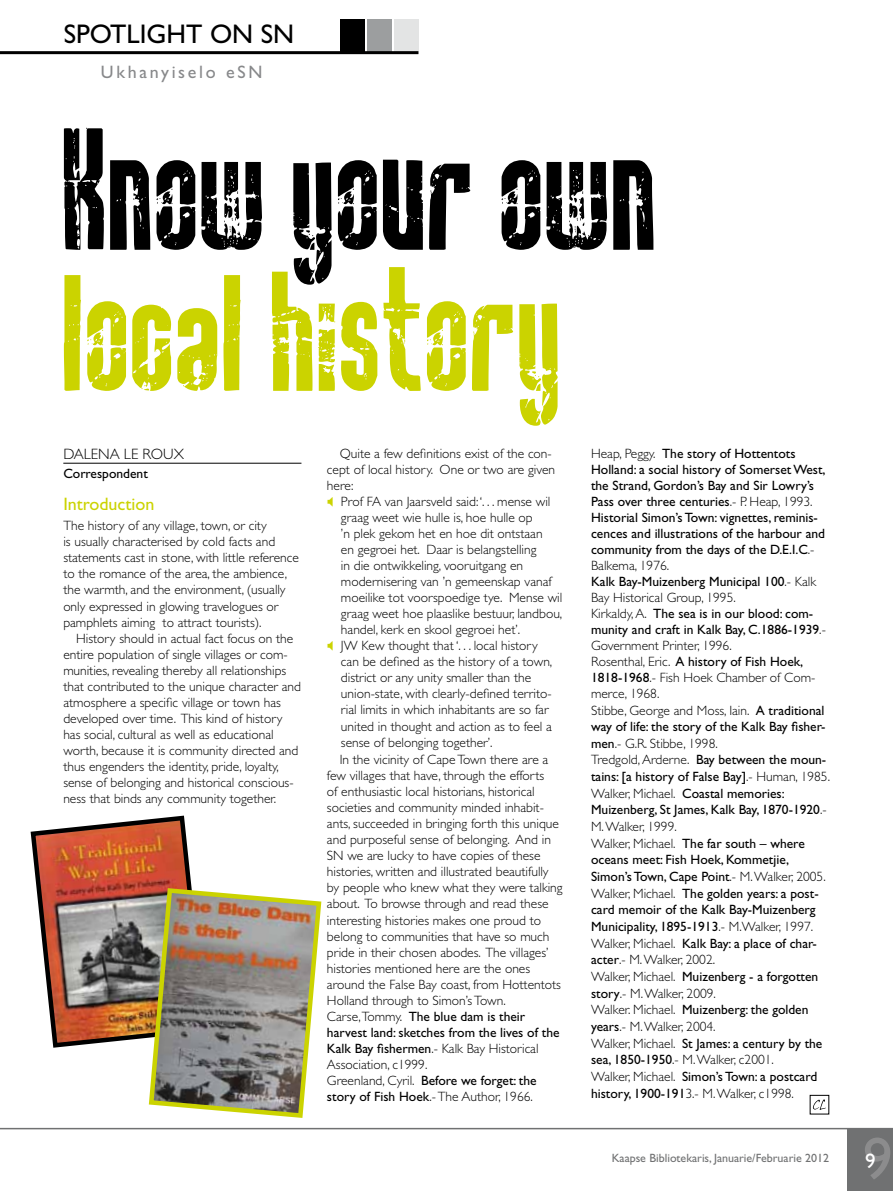
<style>
.page{position:relative;width:893px;height:1191px;background:#fff}
.page>*{position:absolute;margin:0;border:0;box-sizing:border-box;transform-origin:0 0}
.t1{font:60px "Gill Sans";color:#fff}
.t2{font:57px "Rockit";color:#cbd300}
.t3{font:57px "Rockit";color:#000}
.t4{font:27px "Gill Sans";color:#000}
.t5{font:21px "Gill Sans";color:#fff}
.t6{font:18px "Gill Sans";letter-spacing:.15em;color:#87888a}
.t7{font:18px "Gill Sans";color:#cbd300}
.t8{font:300 15px "Gill Sans";color:#000}
.t9{font:300 13.5px/16px "Gill Sans";color:#000}
.t10{font:13.5px/16.4px "Gill Sans";color:#000}
.t11{font:12px "Gill Sans";color:#707172}
.s1{font-weight:300}
.s2{font-weight:400}
</style>
<div class="page">
<div style="left:394px;top:19px;width:24px;height:35px;background:#e3e4e4"></div>
<div style="left:367px;top:19px;width:25px;height:35px;background:#9c9e9f"></div>
<div style="left:340px;top:19px;width:25px;height:35px;background:#000"></div>
<hr style="left:0;top:51px;width:418px;height:3px;background:#000">
<div style="left:847px;top:1129px;width:46px;height:62px;background:#707172"></div>
<hr style="left:0;top:1127px;width:893px;height:2px;background:#707172">
<hr style="left:63px;top:463px;width:238px;height:1px;background:#000">
<img style="left:33px;top:818px;width:289px;height:300px">
<svg style="left:813px;top:1099px;width:13px;height:11px"></svg>
<div style="left:810px;top:1095px;width:19px;height:19px;border:1px solid #000"></div>
<h3 class="t4" style="left:64px;top:19px;width:232px">spotlight on sn</h3>
<h3 class="t6" style="left:101px;top:62px;width:150px">Ukhanyiselo eSN</h3>
<h2 class="t3" style="left:63px;top:197px;width:597px">Know your own</h2>
<h2 class="t2" style="left:63px;top:338px;width:502px">local history</h2>
<p class="t8" style="left:63px;top:445px;width:122px">DALENA LE ROUX</p>
<p class="t10" style="left:63px;top:465px;width:86px">Correspondent</p>
<h3 class="t7" style="left:63px;top:493px;width:93px">Introduction</h3>
<p class="t9" style="left:63px;top:518px;width:237px">The history of any village, town, or city<br>is usually characterised by cold facts and statements cast in stone, with little reference to the romance of the area, the ambience, the warmth, and the environment, (usually only expressed in glowing travelogues or pamphlets aiming to attract tourists).</p>
<p class="t9" style="left:63px;top:630px;width:239px;text-indent:13px">History should in actual fact focus on the entire population of single villages or com&shy;munities, revealing thereby all relationships that contributed to the unique character and atmosphere a specific village or town has developed over time. This kind of history has social, cultural as well as educational worth, because it is community directed and thus engenders the identity, pride, loyalty, sense of belonging and historical conscious&shy;ness that binds any community together.</p>
<p class="t9" style="left:327px;top:445px;width:230px;text-indent:13px">Quite a few definitions exist of the con&shy;cept of local history. One or two are given here:</p>
<p class="t9" style="left:341px;top:493px;width:211px">Prof FA van Jaarsveld said: ‘. . . mense wil</p>
<p class="t9" style="left:341px;top:509px;width:193px">graag weet wie hulle is, hoe hulle op</p>
<p class="t9" style="left:341px;top:525px;width:203px">’n plek gekom het en hoe dit ontstaan</p>
<p class="t9" style="left:341px;top:541px;width:197px">en gegroei het. Daar is belangstelling</p>
<p class="t9" style="left:341px;top:557px;width:184px">in die ontwikkeling, vooruitgang en</p>
<p class="t9" style="left:341px;top:573px;width:212px">modernisering van ’n gemeenskap vanaf</p>
<p class="t9" style="left:341px;top:589px;width:223px">moeilike tot voorspoedige tye. Mense wil</p>
<p class="t9" style="left:341px;top:605px;width:223px">graag weet hoe plaaslike bestuur, landbou,</p>
<p class="t9" style="left:341px;top:622px;width:181px">handel, kerk en skool gegroei het’.</p>
<p class="t9" style="left:341px;top:638px;width:198px">JW Kew thought that ‘. . . local history</p>
<p class="t9" style="left:341px;top:654px;width:213px">can be defined as the history of a town,</p>
<p class="t9" style="left:341px;top:670px;width:192px">district or any unity smaller than the</p>
<p class="t9" style="left:341px;top:686px;width:212px">union-state, with clearly-defined territo-</p>
<p class="t9" style="left:341px;top:702px;width:209px">rial limits in which inhabitants are so far</p>
<p class="t9" style="left:341px;top:718px;width:212px">united in thought and action as to feel a</p>
<p class="t9" style="left:341px;top:735px;width:153px">sense of belonging together’.</p>
<p class="t9" style="left:340px;top:751px;width:210px">In the vicinity of Cape Town there are a</p>
<p class="t9" style="left:327px;top:767px;width:219px">few villages that have, through the efforts</p>
<p class="t9" style="left:327px;top:783px;width:209px">of enthusiastic local historians, historical</p>
<p class="t9" style="left:327px;top:799px;width:218px">societies and community minded inhabit-</p>
<p class="t9" style="left:327px;top:815px;width:234px">ants, succeeded in bringing forth this unique</p>
<p class="t9" style="left:327px;top:832px;width:226px">and purposeful sense of belonging. And in</p>
<p class="t9" style="left:327px;top:848px;width:215px">SN we are lucky to have copies of these</p>
<p class="t9" style="left:327px;top:864px;width:223px">histories, written and illustrated beautifully</p>
<p class="t9" style="left:327px;top:880px;width:237px">by people who knew what they were talking</p>
<p class="t9" style="left:327px;top:896px;width:223px">about. To browse through and read these</p>
<p class="t9" style="left:327px;top:912px;width:216px">interesting histories makes one proud to</p>
<p class="t9" style="left:327px;top:928px;width:224px">belong to communities that have so much</p>
<p class="t9" style="left:327px;top:944px;width:223px">pride in their chosen abodes. The villages’</p>
<p class="t9" style="left:327px;top:960px;width:205px">histories mentioned here are the ones</p>
<p class="t9" style="left:327px;top:976px;width:236px">around the False Bay coast, from Hottentots</p>
<p class="t9" style="left:327px;top:992px;width:180px">Holland through to Simon’s Town.</p>
<p class="t10" style="left:327px;top:1008px;width:200px"><span class="s1">Carse,Tommy.</span> The blue dam is their</p>
<p class="t10" style="left:327px;top:1024px;width:234px">harvest land: sketches from the lives of the</p>
<p class="t9" style="left:327px;top:1040px;width:213px"><span class="s2">Kalk Bay fishermen</span>.- Kalk Bay Historical</p>
<p class="t9" style="left:327px;top:1056px;width:102px">Association, c1999.</p>
<p class="t10" style="left:327px;top:1072px;width:211px"><span class="s1">Greenland, Cyril.</span> Before we forget: the</p>
<p class="t9" style="left:327px;top:1088px;width:207px"><span class="s2">story of Fish Hoek</span>.- The Author, 1966.</p>
<p class="t10" style="left:591px;top:445px;width:241px"><span class="s1">Heap, Peggy.</span> The story of Hottentots Holland: a social history of Somerset West, the Strand, Gordon’s Bay and Sir Lowry’s Pass over three centuries<span class="s1">.- P. Heap, 1993.<br></span>Historial Simon’s Town: vignettes, reminis&shy;cences and illustrations of the harbour and community from the days of the D.E.I.C<span class="s1">.- Balkema, 1976.<br></span>Kalk Bay-Muizenberg Municipal 100<span class="s1">.- Kalk Bay Historical Group, 1995.<br>Kirkaldy, A.</span> The sea is in our blood: com&shy;munity and craft in Kalk Bay, C.1886-1939<span class="s1">.- Government Printer, 1996.<br>Rosenthal, Eric.</span> A history of Fish Hoek, 1818-1968<span class="s1">.- Fish Hoek Chamber of Com&shy;merce, 1968.<br>Stibbe, George and Moss, Iain.</span> A traditional way of life: the story of the Kalk Bay fisher&shy;men<span class="s1">.- G.R. Stibbe, 1998.<br>Tredgold, Arderne.</span> Bay between the moun&shy;tains: [a history of False Bay]<span class="s1">.- Human, 1985.<br>Walker, Michael.</span> Coastal memories:<br>Muizenberg, St James, Kalk Bay, 1870-1920<span class="s1">.- M. Walker, 1999.<br>Walker, Michael.</span> The far south – where oceans meet: Fish Hoek, Kommetjie, Simon’s Town, Cape Point<span class="s1">.- M. Walker, 2005.<br>Walker, Michael.</span> The golden years: a post&shy;card memoir of the Kalk Bay-Muizenberg Municipality, 1895-1913<span class="s1">.- M.Walker, 1997.<br>Walker, Michael.</span> Kalk Bay: a place of char&shy;acter<span class="s1">.- M. Walker, 2002.<br>Walker, Michael.</span> Muizenberg - a forgotten story<span class="s1">.- M. Walker, 2009.<br>Walker. Michael.</span> Muizenberg: the golden years<span class="s1">.- M. Walker, 2004.<br>Walker, Michael.</span> St James: a century by the sea, 1850-1950<span class="s1">.- M. Walker, c2001.<br>Walker, Michael.</span> Simon’s Town: a postcard history, 1900-191<span class="s1">3.- M. Walker, c1998.</span></p>
<p class="t11" style="left:612px;top:1151px;width:219px">Kaapse Bibliotekaris, Januarie/Februarie 2012</p>
<h1 class="t1" style="left:863px;top:1124px;width:31px">9</h1>
<h3 class="t5" style="left:865px;top:1148px;width:12px">9</h3>
</div>
